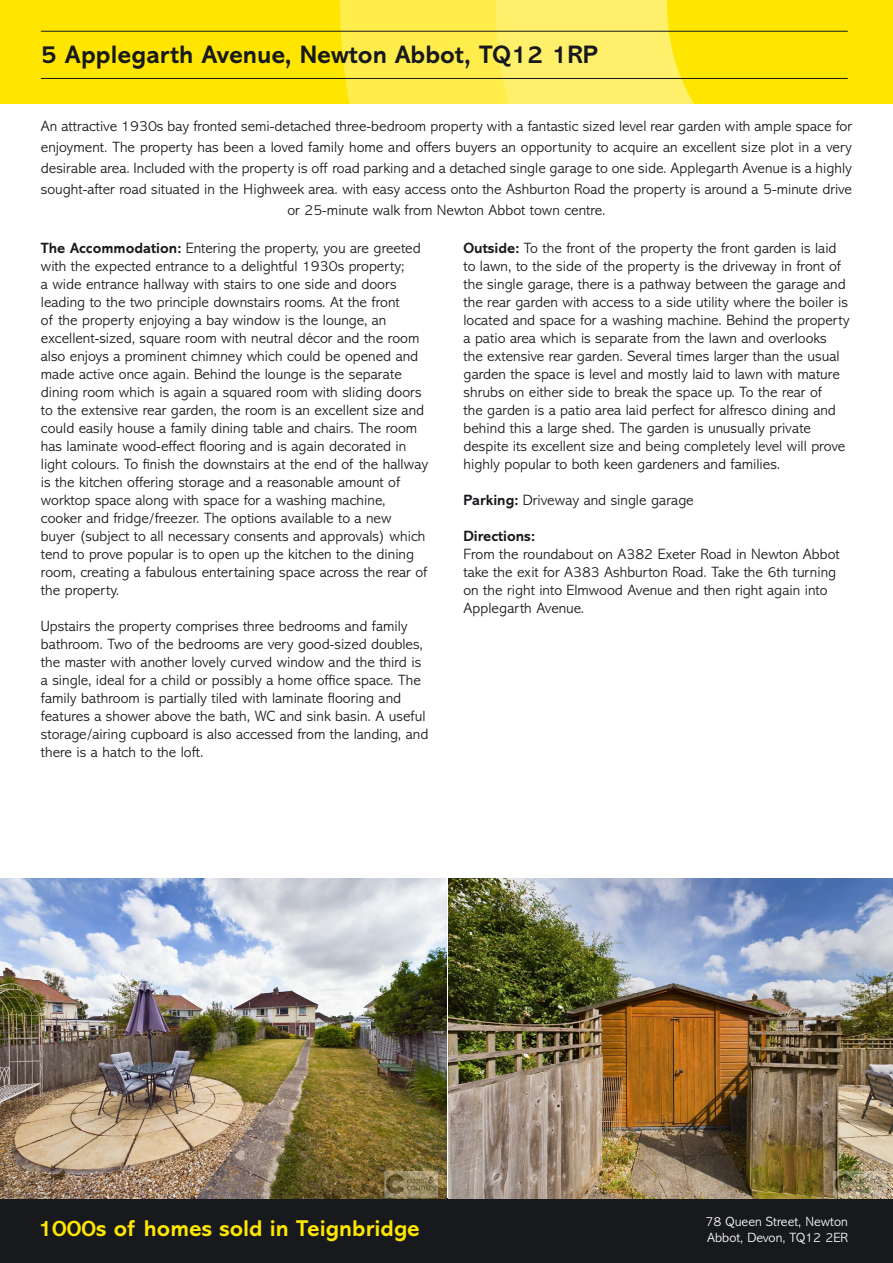
<style>
.page{position:relative;width:893px;height:1263px;background:#fff}
.page>*{position:absolute;margin:0;border:0;box-sizing:border-box;transform-origin:0 0}
.t1{font:700 25.5px "Abadi MT Std";color:#17191c}
.t2{font:700 23.1px "Abadi MT Std";color:#ffe601}
.t3{font:300 15px/18px "Abadi MT Std";color:#17191c}
.t4{font:300 13.5px/16.5px "Abadi MT Std";color:#fff}
.s1{font-weight:700}
</style>
<div class="page">
<div style="left:0;top:0;width:893px;height:103px;background:#ffe601"></div>
<div style="left:340px;top:0;width:481px;height:103px;background:#ffed4c"></div>
<svg style="left:496px;top:0;width:325px;height:103px;background:#feea3a"></svg>
<div style="left:0;top:1198px;width:893px;height:65px;background:#17191c"></div>
<hr style="left:41px;top:31px;width:807px;height:1px;background:#17191c">
<hr style="left:41px;top:78px;width:807px;height:1px;background:#17191c">
<img style="left:0;top:878px;width:446px;height:320px">
<img style="left:449px;top:878px;width:444px;height:320px">
<p class="t1" style="left:41px;top:40px;width:559px">5 Applegarth Avenue, Newton Abbot, TQ12 1RP</p>
<p class="t3" style="left:41px;top:116px;width:813px;line-height:21px;text-align:center">An attractive 1930s bay fronted semi-detached three-bedroom property with a fantastic sized level rear garden with ample space for enjoyment. The property has been a loved family home and offers buyers an opportunity to acquire an excellent size plot in a very desirable area. Included with the property is off road parking and a detached single garage to one side. Applegarth Avenue is a highly sought-after road situated in the Highweek area. with easy access onto the Ashburton Road the property is around a 5-minute drive or 25-minute walk from Newton Abbot town centre.</p>
<p class="t3" style="left:41px;top:239px;width:389px"><span class="s1">The Accommodation:</span> Entering the property, you are greeted with the expected entrance to a delightful 1930s property;<br>a wide entrance hallway with stairs to one side and doors leading to the two principle downstairs rooms. At the front<br>of the property enjoying a bay window is the lounge, an excellent-sized, square room with neutral décor and the room also enjoys a prominent chimney which could be opened and made active once again. Behind the lounge is the separate dining room which is again a squared room with sliding doors to the extensive rear garden, the room is an excellent size and could easily house a family dining table and chairs. The room has laminate wood-effect flooring and is again decorated in light colours. To finish the downstairs at the end of the hallway is the kitchen offering storage and a reasonable amount of worktop space along with space for a washing machine, cooker and fridge/freezer. The options available to a new buyer (subject to all necessary consents and approvals) which tend to prove popular is to open up the kitchen to the dining room, creating a fabulous entertaining space across the rear of the property.</p>
<p class="t3" style="left:41px;top:617px;width:389px">Upstairs the property comprises three bedrooms and family bathroom. Two of the bedrooms are very good-sized doubles, the master with another lovely curved window and the third is a single, ideal for a child or possibly a home office space. The family bathroom is partially tiled with laminate flooring and features a shower above the bath, WC and sink basin. A useful storage/airing cupboard is also accessed from the landing, and there is a hatch to the loft.</p>
<p class="t3" style="left:463px;top:239px;width:388px"><span class="s1">Outside:</span> To the front of the property the front garden is laid to lawn, to the side of the property is the driveway in front of the single garage, there is a pathway between the garage and the rear garden with access to a side utility where the boiler is located and space for a washing machine. Behind the property a patio area which is separate from the lawn and overlooks the extensive rear garden. Several times larger than the usual garden the space is level and mostly laid to lawn with mature shrubs on either side to break the space up. To the rear of<br>the garden is a patio area laid perfect for alfresco dining and behind this a large shed. The garden is unusually private despite its excellent size and being completely level will prove highly popular to both keen gardeners and families.</p>
<p class="t3" style="left:463px;top:491px;width:232px"><span class="s1">Parking:</span> Driveway and single garage</p>
<p class="t3" style="left:463px;top:527px;width:378px"><span class="s1">Directions:<br></span>From the roundabout on A382 Exeter Road in Newton Abbot take the exit for A383 Ashburton Road. Take the 6th turning on the right into Elmwood Avenue and then right again into Applegarth Avenue.</p>
<p class="t2" style="left:38px;top:1215px;width:383px">1000s of homes sold in Teignbridge</p>
<p class="t4" style="left:706px;top:1213px;width:144px">78 Queen Street, Newton<br>Abbot, Devon, TQ12 2ER</p>
</div>
